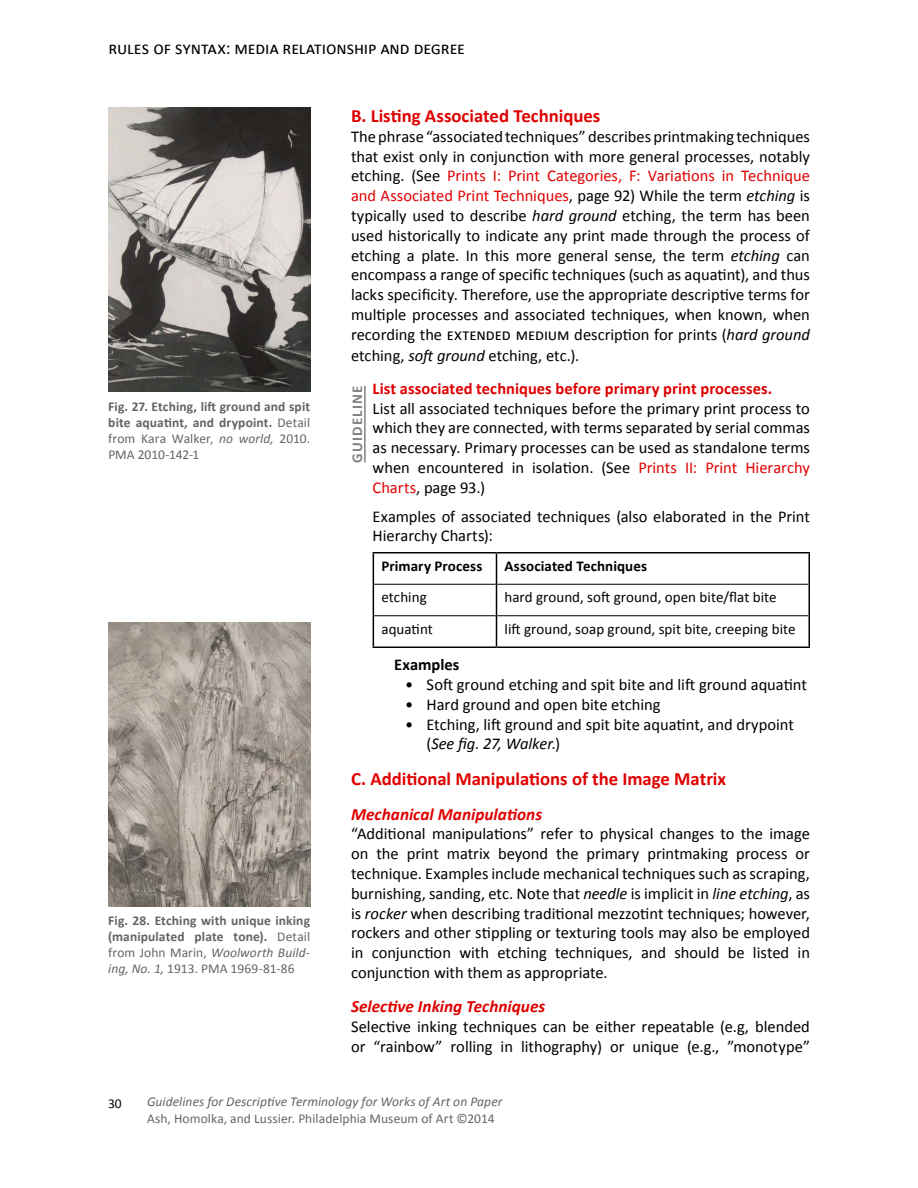
<style>
.page{position:relative;width:918px;height:1188px;background:#fff}
.page>*{position:absolute;margin:0;border:0;box-sizing:border-box;transform-origin:0 0}
.t1{font:700 18.75px "Calibri";letter-spacing:-.005em;color:#e00000}
.t2{font:18px "Calibri";letter-spacing:-.01em;color:#000}
.t3{font:italic 700 17.25px "Calibri";color:#e00000}
.t4{font:16.5px/19.8px "Calibri";color:#000}
.t5{font:700 16.5px "Calibri";color:#000}
.t6{font:15px "Calibri";letter-spacing:.005em;color:#000}
.t7{font:700 15px "Calibri";color:#000}
.t8{font:700 15px "Calibri";letter-spacing:.085em;color:#818181}
.t9{font:700 13.5px/16.2px "Calibri";letter-spacing:.01em;color:#636466;text-align:justify}
.t10{font:italic 13.5px "Calibri";letter-spacing:.005em;color:#636466}
.t11{font:13.5px "Calibri";letter-spacing:.005em;color:#636466}
.t12{font:13.5px "Calibri";color:#000}
.s1{font-weight:400}
.s2{font-weight:400;font-style:italic}
.s3{color:#e00000}
.s4{font-style:italic}
.s5{font-weight:700;color:#e00000}
</style>
<div class="page">
<img style="left:108px;top:108px;width:203px;height:283px">
<img style="left:108px;top:623px;width:202px;height:283px">
<hr style="left:374px;top:584px;width:122px;height:1px;background:#000">
<hr style="left:497px;top:584px;width:311px;height:1px;background:#000">
<hr style="left:374px;top:615px;width:122px;height:1px;background:#000">
<hr style="left:497px;top:615px;width:311px;height:1px;background:#000">
<hr style="left:496px;top:554px;width:1px;height:30px;background:#000">
<hr style="left:496px;top:584px;width:1px;height:32px;background:#000">
<hr style="left:496px;top:616px;width:1px;height:30px;background:#000">
<hr style="left:373px;top:552px;width:123px;height:2px;background:#000">
<hr style="left:373px;top:554px;width:1px;height:30px;background:#000">
<hr style="left:496px;top:552px;width:314px;height:2px;background:#000">
<hr style="left:808px;top:554px;width:2px;height:30px;background:#000">
<hr style="left:373px;top:584px;width:1px;height:32px;background:#000">
<hr style="left:808px;top:584px;width:2px;height:32px;background:#000">
<hr style="left:373px;top:616px;width:1px;height:30px;background:#000">
<hr style="left:808px;top:616px;width:2px;height:30px;background:#000">
<hr style="left:373px;top:646px;width:123px;height:2px;background:#000">
<hr style="left:496px;top:646px;width:314px;height:2px;background:#000">
<hr style="left:364px;top:386px;width:2px;height:77px;background:#818181">
<p class="t2" style="left:109px;top:36px;width:358px">rules of syntax: media relationship and degree</p>
<p class="t9" style="left:108px;top:398px;width:203px">Fig. 27. Etching, lift ground and spit bite aquatint, and drypoint. <span class="s1">Detail from Kara Walker,</span> <span class="s2">no world,</span> <span class="s1">2010.<br>PMA 2010-142-1</span></p>
<p class="t9" style="left:108px;top:912px;width:203px">Fig. 28. Etching with unique inking (manipulated plate tone). <span class="s1">Detail from John Marin,</span> <span class="s2">Woolworth Build&shy;ing, No. 1,</span> <span class="s1">1913. PMA 1969-81-86</span></p>
<p class="t1" style="left:351px;top:104px;width:251px">B. Listing Associated Techniques</p>
<p class="t4" style="left:351px;top:126px;width:461px;text-align:justify">The phrase “associated techniques” describes printmaking techniques that exist only in conjunction with more general processes, notably etching. (See <span class="s3">Prints I: Print Categories, F: Variations in Technique and Associated Print Techniques</span>, page 92) While the term <span class="s4">etching</span> is typically used to describe <span class="s4">hard ground</span> etching, the term has been used historically to indicate any print made through the process of etching a plate. In this more general sense, the term <span class="s4">etching</span> can encompass a range of specific techniques (such as aquatint), and thus lacks specificity. Therefore, use the appropriate descriptive terms for multiple processes and associated techniques, when known, when recording the extended medium description for prints (<span class="s4">hard ground </span>etching, <span class="s4">soft ground</span> etching, etc.).</p>
<p class="t4" style="left:373px;top:379px;width:439px"><span class="s5">List associated techniques before primary print processes.<br></span>List all associated techniques before the primary print process to which they are connected, with terms separated by serial commas as necessary. Primary processes can be used as standalone terms when encountered in isolation. (See <span class="s3">Prints II: Print Hierarchy Charts</span>, page 93.)</p>
<p class="t4" style="left:373px;top:506px;width:439px">Examples of associated techniques (also elaborated in the Print<br>Hierarchy Charts):</p>
<p class="t8" style="left:348px;top:463px;width:79px;rotate:-90deg">GUIDELINE</p>
<p class="t7" style="left:381px;top:556px;width:102px">Primary Process</p>
<p class="t7" style="left:505px;top:556px;width:144px">Associated Techniques</p>
<p class="t6" style="left:381px;top:588px;width:47px">etching</p>
<p class="t6" style="left:505px;top:588px;width:274px">hard ground, soft ground, open bite/flat bite</p>
<p class="t6" style="left:381px;top:619px;width:53px">aquatint</p>
<p class="t6" style="left:505px;top:619px;width:293px">lift ground, soap ground, spit bite, creeping bite</p>
<p class="t5" style="left:394px;top:654px;width:67px">Examples</p>
<p class="t4" style="left:405px;top:675px;width:404px">• Soft ground etching and spit bite and lift ground aquatint</p>
<p class="t4" style="left:405px;top:694px;width:257px">• Hard ground and open bite etching</p>
<p class="t4" style="left:427px;top:714px;width:369px;text-indent:-22px">• Etching, lift ground and spit bite aquatint, and drypoint (<span class="s4">See fig. 27, Walker.</span>)</p>
<p class="t1" style="left:351px;top:767px;width:377px">C. Additional Manipulations of the Image Matrix</p>
<p class="t3" style="left:351px;top:803px;width:193px">Mechanical Manipulations</p>
<p class="t4" style="left:351px;top:824px;width:461px;text-align:justify">“Additional manipulations” refer to physical changes to the image on the print matrix beyond the primary printmaking process or technique. Examples include mechanical techniques such as scraping, burnishing, sanding, etc. Note that <span class="s4">needle</span> is implicit in <span class="s4">line etching</span>, as is <span class="s4">rocker</span> when describing traditional mezzotint techniques; however, rockers and other stippling or texturing tools may also be employed in conjunction with etching techniques, and should be listed in conjunction with them as appropriate.</p>
<p class="t3" style="left:351px;top:995px;width:196px">Selective Inking Techniques</p>
<p class="t4" style="left:351px;top:1017px;width:461px">Selective inking techniques can be either repeatable (e.g, blended or “rainbow” rolling in lithography) or unique (e.g., ”monotype”</p>
<p class="t12" style="left:108px;top:1095px;width:15px">30</p>
<p class="t10" style="left:147px;top:1093px;width:357px">Guidelines for Descriptive Terminology for Works of Art on Paper</p>
<p class="t11" style="left:147px;top:1110px;width:349px">Ash, Homolka, and Lussier. Philadelphia Museum of Art ©2014</p>
</div>
